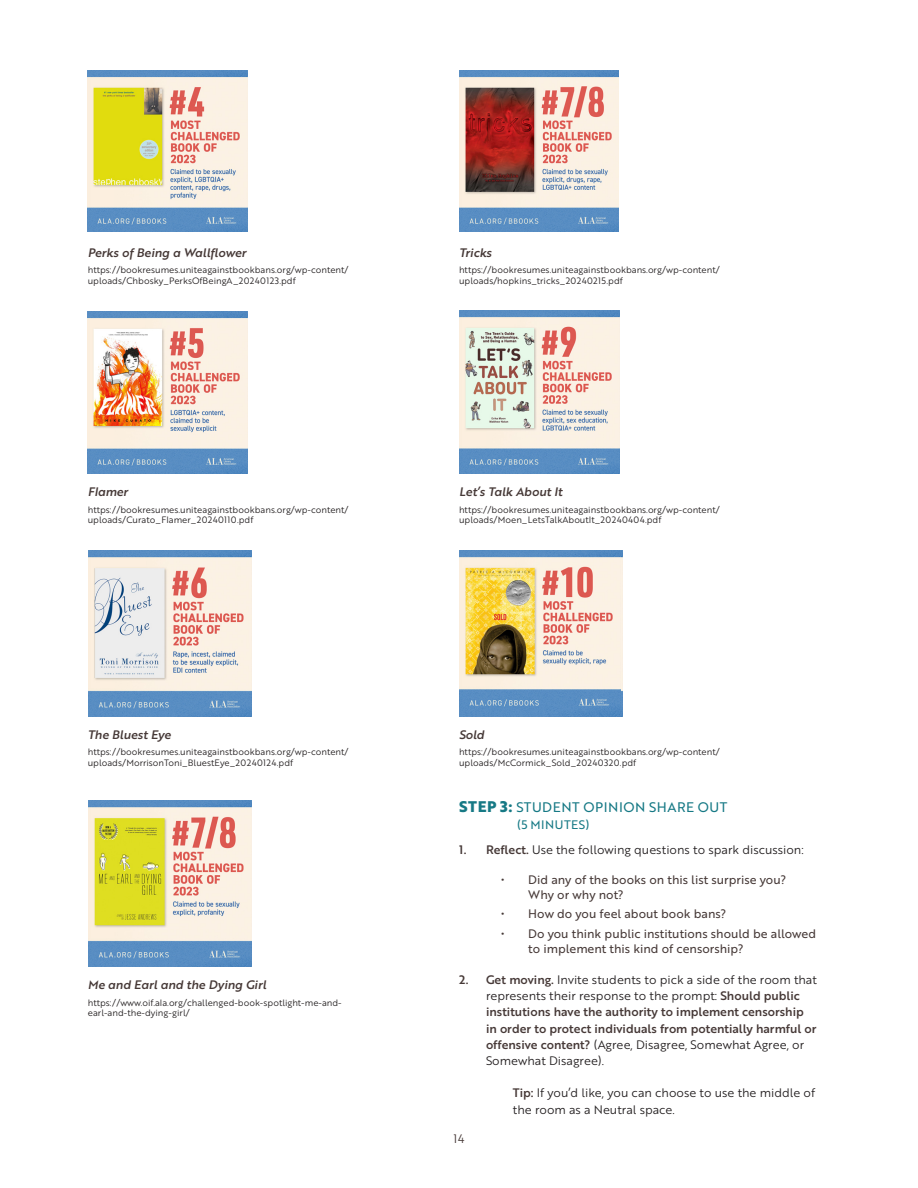
<style>
.page{position:relative;width:918px;height:1188px;background:#fff}
.page>*{position:absolute;margin:0;border:0;box-sizing:border-box;transform-origin:0 0}
.t1{font:13.5px "Brother 1816 Regular";letter-spacing:.04em;color:#167985}
.t2{font:12px/16.2px "Brother 1816 Medium";color:#463937}
.t3{font:12px/15px "Brother 1816 Regular";color:#463937}
.t4{font:12px/16.2px "Brother 1816 Book";color:#231f20}
.t5{font:12px "Brother 1816 Medium Italic";color:#463937}
.t6{font:12px "Brother 1816 Regular";letter-spacing:.04em;color:#167985}
.t7{font:12px "Brother 1816 Book";color:#463937}
.t8{font:9px/10.5px "Brother 1816 Book";color:#231f20}
.s1{font-family:"Brother 1816 Extra";font-weight:700;font-size:15px}
.s2{font-family:"Brother 1816 Medium";color:#463937}
.s3{font-family:"Brother 1816 Book";color:#231f20}
</style>
<div class="page">
<img style="left:88px;top:70px;width:160px;height:162px">
<img style="left:88px;top:311px;width:160px;height:162px">
<img style="left:459px;top:311px;width:160px;height:162px">
<img style="left:88px;top:551px;width:164px;height:165px">
<img style="left:459px;top:551px;width:164px;height:165px">
<img style="left:88px;top:801px;width:164px;height:165px">
<img style="left:459px;top:70px;width:160px;height:162px">
<img style="left:459px;top:551px;width:162px;height:163px">
<p class="t5" style="left:88px;top:243px;width:160px">Perks of Being a Wallflower</p>
<p class="t8" style="left:88px;top:264px;width:262px">https://bookresumes.uniteagainstbookbans.org/wp-content/ uploads/Chbosky_PerksOfBeingA_20240123.pdf</p>
<p class="t5" style="left:459px;top:243px;width:34px">Tricks</p>
<p class="t8" style="left:459px;top:264px;width:262px">https://bookresumes.uniteagainstbookbans.org/wp-content/ uploads/hopkins_tricks_20240215.pdf</p>
<p class="t5" style="left:88px;top:483px;width:42px">Flamer</p>
<p class="t8" style="left:88px;top:504px;width:262px">https://bookresumes.uniteagainstbookbans.org/wp-content/ uploads/Curato_Flamer_20240110.pdf</p>
<p class="t5" style="left:459px;top:483px;width:105px">Let’s Talk About It</p>
<p class="t8" style="left:459px;top:504px;width:262px">https://bookresumes.uniteagainstbookbans.org/wp-content/ uploads/Moen_LetsTalkAboutIt_20240404.pdf</p>
<p class="t5" style="left:88px;top:726px;width:85px">The Bluest Eye</p>
<p class="t8" style="left:88px;top:747px;width:262px">https://bookresumes.uniteagainstbookbans.org/wp-content/ uploads/MorrisonToni_BluestEye_20240124.pdf</p>
<p class="t5" style="left:459px;top:726px;width:27px">Sold</p>
<p class="t8" style="left:459px;top:747px;width:262px">https://bookresumes.uniteagainstbookbans.org/wp-content/ uploads/McCormick_Sold_20240320.pdf</p>
<p class="t1" style="left:459px;top:797px;width:270px"><span class="s1">STEP 3:</span> STUDENT OPINION SHARE OUT</p>
<p class="t6" style="left:517px;top:816px;width:74px">(5 MINUTES)</p>
<p class="t4" style="left:459px;top:841px;width:346px"><span class="s2">1. Reflect.</span> Use the following questions to spark discussion:</p>
<p class="t3" style="left:528px;top:871px;width:259px;text-indent:-27px">• Did any of the books on this list surprise you?<br>Why or why not?</p>
<p class="t3" style="left:501px;top:906px;width:226px">• How do you feel about book bans?</p>
<p class="t3" style="left:528px;top:925px;width:289px;text-indent:-27px">• Do you think public institutions should be allowed to implement this kind of censorship?</p>
<p class="t5" style="left:88px;top:976px;width:180px">Me and Earl and the Dying Girl</p>
<p class="t8" style="left:88px;top:997px;width:255px">https://www.oif.ala.org/challenged-book-spotlight-me-and&shy;earl-and-the-dying-girl/</p>
<p class="t2" style="left:486px;top:971px;width:333px;text-indent:-27px">2. Get moving. <span class="s3">Invite students to pick a side of the room that represents their response to the prompt:</span> Should public institutions have the authority to implement censorship in order to protect individuals from potentially harmful or offensive content? <span class="s3">(Agree, Disagree, Somewhat Agree, or Somewhat Disagree).</span></p>
<p class="t4" style="left:513px;top:1084px;width:304px"><span class="s2">Tip:</span> If you’d like, you can choose to use the middle of the room as a Neutral space.</p>
<p class="t7" style="left:454px;top:1129px;width:12px">14</p>
</div>
